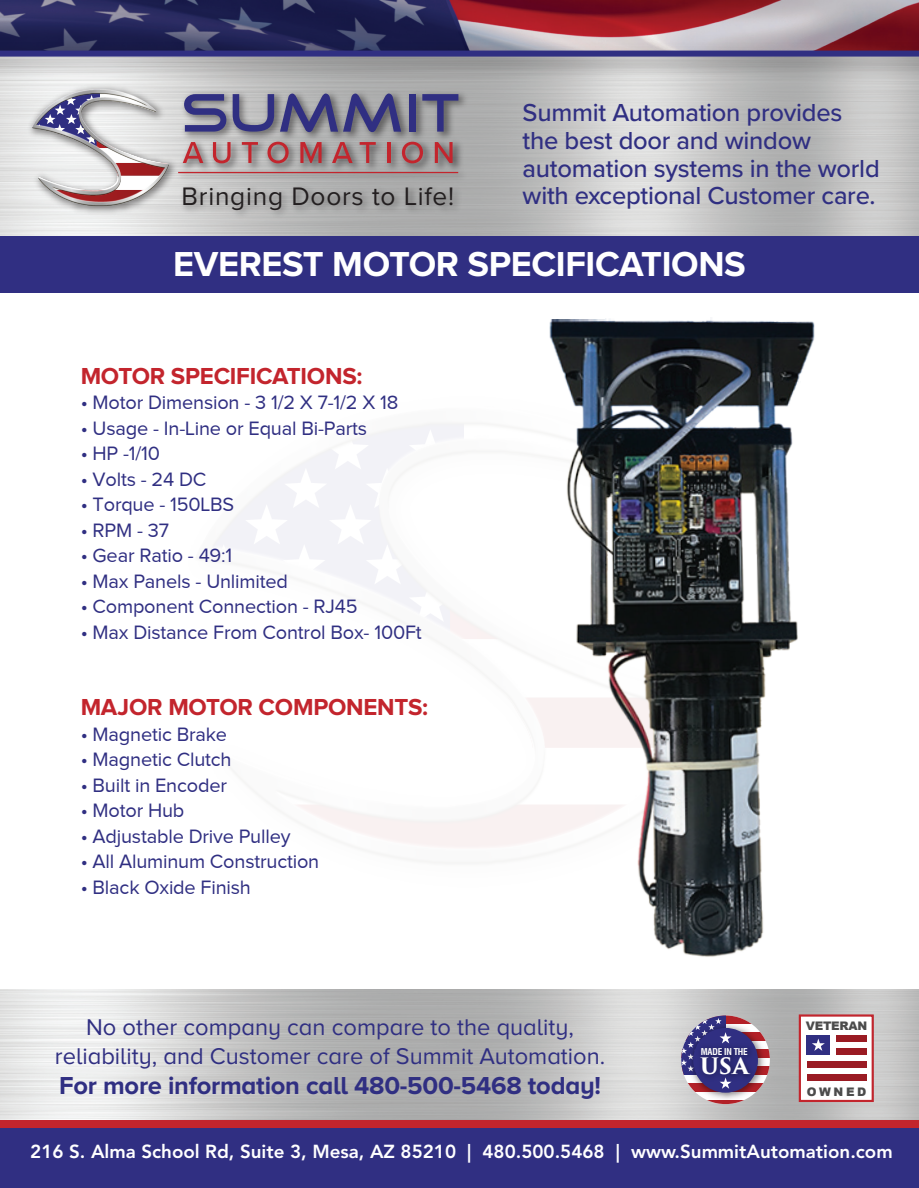
<style>
.page{position:relative;width:919px;height:1188px;background:#fff}
.page>*{position:absolute;margin:0;border:0;box-sizing:border-box;transform-origin:0 0}
.t1{font:700 36px "Proxima Nova";letter-spacing:-.01em;color:#fff}
.t2{font:26.25px "Proxima Nova A";letter-spacing:.03em;color:#231f20}
.t3{font:500 25.5px/27.8px "Proxima Nova";letter-spacing:-.01em;color:#302f82}
.t4{font:700 25.5px "Proxima Nova A";letter-spacing:-.01em;color:#302f82}
.t5{font:700 24px "Proxima Nova";letter-spacing:-.01em;color:#c3252d}
.t6{font:23.7px/28.3px "Proxima Nova A";color:#302f82;text-align:center}
.t7{font:700 22.05px "Trajan Pro 3";color:#fff}
.t8{font:19.95px "Proxima Nova";letter-spacing:-.01em;color:#302f82}
.t9{font:800 18.75px "Avenir LT Std";color:#fff}
.t10{font:900 11.85px "Arial";letter-spacing:-.025em;color:#4c4c4c}
.t11{font:700 condensed 9.3px "Swiss 721 BT";letter-spacing:-.025em;color:#fff}
</style>
<div class="page">
<img style="left:0;top:88px;width:918px;height:1032px">
<div style="left:0;top:252px;width:918px;height:736px;background:#fff"></div>
<div style="left:0;top:1127px;width:918px;height:61px;background:#302f82"></div>
<svg style="left:725px;top:1016px;width:44px;height:8px"></svg>
<div style="left:681px;top:1032px;width:88px;height:9px;background:#b1b2b2"></div>
<div style="left:681px;top:1083px;width:88px;height:8px;background:#d4d4d4"></div>
<svg style="left:681px;top:1100px;width:88px;height:4px"></svg>
<svg style="left:681px;top:1016px;width:44px;height:59px"></svg>
<img style="left:684px;top:1020px;width:84px;height:84px">
<div style="left:693px;top:1028px;width:64px;height:65px;background:#302f82;border-radius:50%"></div>
<img style="left:690px;top:1038px;width:71px;height:57px">
<svg style="left:681px;top:1018px;width:50px;height:53px"></svg>
<svg style="left:719px;top:1077px;width:12px;height:12px"></svg>
<div style="left:799px;top:1015px;width:73px;height:87px;background:#fff"></div>
<div style="left:835px;top:1035px;width:31px;height:7px;background:#9a1b23"></div>
<div style="left:835px;top:1048px;width:31px;height:7px;background:#9a1b23"></div>
<div style="left:806px;top:1061px;width:60px;height:6px;background:#9a1b23"></div>
<div style="left:806px;top:1074px;width:60px;height:6px;background:#9a1b23"></div>
<div style="left:806px;top:1035px;width:23px;height:20px;background:#302f82"></div>
<svg style="left:812px;top:1039px;width:12px;height:12px"></svg>
<div style="left:798px;top:1014px;width:75px;height:88px;border:2px solid #c3252d"></div>
<img style="left:467px;top:0;width:451px;height:34px">
<svg style="left:0;top:0;width:467px;height:34px;background:#2e2d5c"></svg>
<img style="left:0;top:34px;width:918px;height:54px">
<div style="left:0;top:51px;width:918px;height:6px;background:#302f82"></div>
<img style="left:25px;top:82px;width:447px;height:138px">
<hr style="left:178px;top:172px;width:280px;height:1px;background:#c3252d">
<svg style="left:184px;top:94px;width:42px;height:38px;background:#6a6994"></svg>
<svg style="left:232px;top:94px;width:42px;height:38px;background:#807f9f"></svg>
<svg style="left:280px;top:94px;width:121px;height:38px;background:#6b6b8d"></svg>
<div style="left:409px;top:94px;width:6px;height:38px;background:#302f82"></div>
<svg style="left:422px;top:94px;width:36px;height:38px"></svg>
<svg style="left:183px;top:142px;width:20px;height:21px"></svg>
<svg style="left:213px;top:142px;width:17px;height:21px"></svg>
<svg style="left:242px;top:142px;width:16px;height:21px"></svg>
<svg style="left:267px;top:142px;width:21px;height:21px"></svg>
<svg style="left:300px;top:142px;width:21px;height:21px"></svg>
<svg style="left:332px;top:142px;width:20px;height:21px"></svg>
<svg style="left:359px;top:142px;width:16px;height:21px"></svg>
<hr style="left:387px;top:142px;width:3px;height:21px;background:#c3252d">
<svg style="left:402px;top:142px;width:21px;height:21px"></svg>
<svg style="left:434px;top:142px;width:18px;height:21px"></svg>
<img style="left:29px;top:81px;width:142px;height:132px">
<img style="left:175px;top:176px;width:292px;height:48px">
<div style="left:0;top:1120px;width:918px;height:7px;background:#c3252d"></div>
<div style="left:0;top:236px;width:918px;height:56px;background:#302f82"></div>
<img style="left:537px;top:318px;width:278px;height:639px">
<h2 class="t2" style="left:181px;top:182px;width:274px">Bringing Doors to Life!</h2>
<p class="t3" style="left:522px;top:98px;width:358px">Summit Automation provides the best door and window automation systems in the world with exceptional Customer care.</p>
<h1 class="t1" style="left:173px;top:248px;width:574px">EVEREST MOTOR SPECIFICATIONS</h1>
<p class="t5" style="left:81px;top:365px;width:283px">MOTOR SPECIFICATIONS:</p>
<p class="t8" style="left:81px;top:391px;width:319px">• Motor Dimension - 3 1/2 X 7-1/2 X 18</p>
<p class="t8" style="left:81px;top:417px;width:288px">• Usage - In-Line or Equal Bi-Parts</p>
<p class="t8" style="left:81px;top:442px;width:81px">• HP -1/10</p>
<p class="t8" style="left:81px;top:468px;width:127px">• Volts - 24 DC</p>
<p class="t8" style="left:81px;top:493px;width:155px">• Torque - 150LBS</p>
<p class="t8" style="left:81px;top:519px;width:90px">• RPM - 37</p>
<p class="t8" style="left:81px;top:544px;width:153px">• Gear Ratio - 49:1</p>
<p class="t8" style="left:81px;top:570px;width:209px">• Max Panels - Unlimited</p>
<p class="t8" style="left:81px;top:595px;width:278px">• Component Connection - RJ45</p>
<p class="t8" style="left:81px;top:621px;width:342px">• Max Distance From Control Box- 100Ft</p>
<p class="t5" style="left:81px;top:696px;width:349px">MAJOR MOTOR COMPONENTS:</p>
<p class="t8" style="left:81px;top:723px;width:148px">• Magnetic Brake</p>
<p class="t8" style="left:81px;top:748px;width:152px">• Magnetic Clutch</p>
<p class="t8" style="left:81px;top:774px;width:148px">• Built in Encoder</p>
<p class="t8" style="left:81px;top:799px;width:105px">• Motor Hub</p>
<p class="t8" style="left:81px;top:825px;width:211px">• Adjustable Drive Pulley</p>
<p class="t8" style="left:81px;top:850px;width:240px">• All Aluminum Construction</p>
<p class="t8" style="left:81px;top:876px;width:172px">• Black Oxide Finish</p>
<p class="t6" style="left:55px;top:1013px;width:551px">No other company can compare to the quality, reliability, and Customer care of Summit Automation.</p>
<p class="t4" style="left:59px;top:1071px;width:543px">For more information call 480-500-5468 today!</p>
<p class="t11" style="left:700px;top:1046px;width:48px">MADE IN THE</p>
<p class="t7" style="left:699px;top:1050px;width:50px">USA</p>
<p class="t10" style="left:805px;top:1017px;width:63px">VETERAN</p>
<p class="t10" style="left:806px;top:1083px;width:61px">OWNED</p>
<p class="t9" style="left:30px;top:1140px;width:863px">216 S. Alma School Rd, Suite 3, Mesa, AZ 85210 | 480.500.5468 | www.SummitAutomation.com</p>
</div>
